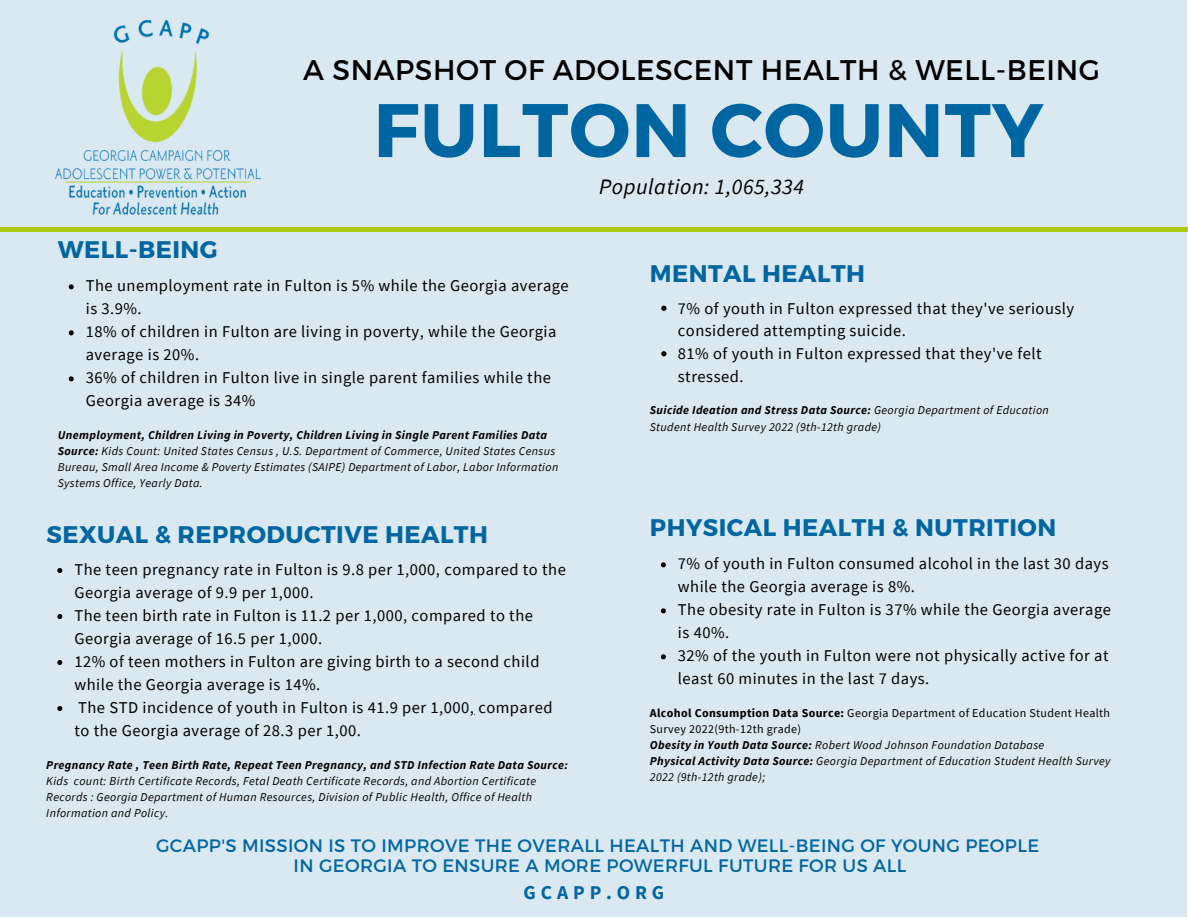
<style>
.page{position:relative;width:1188px;height:918px;background:#fff}
.page>*{position:absolute;margin:0;border:0;box-sizing:border-box;transform-origin:0 0}
.t1{font:700 75.6px "Montserrat";letter-spacing:.015em;color:#0066a1}
.t2{font:28.35px "Montserrat";letter-spacing:.02em;color:#000}
.t3{font:700 24px "Montserrat";letter-spacing:.02em;color:#0066a1}
.t4{font:italic 22.05px "Source Sans Pro";letter-spacing:.025em;color:#000}
.t5{font:700 19.5px "Source Sans Pro";letter-spacing:.25em;color:#0066a1}
.t6{font:18px/19.2px "Montserrat";letter-spacing:.02em;color:#0066a1;text-align:center}
.t7{font:16.5px/23px "Source Sans Pro";letter-spacing:.03em;color:#000}
.t8{font:italic 12px/16px "Source Sans Pro";letter-spacing:.03em;color:#000}
.t9{font:italic 700 12px "Source Sans Pro";letter-spacing:.03em;color:#000}
.s1{font-weight:700}
.s2{font-weight:700;font-style:normal}
.s3{font-style:normal}
</style>
<div class="page">
<div style="left:0;top:0;width:1187px;height:917px;background:#dae8f1"></div>
<img style="left:43px;top:19px;width:225px;height:213px">
<svg style="left:69px;top:284px;width:5px;height:5px"></svg>
<svg style="left:69px;top:330px;width:5px;height:5px"></svg>
<svg style="left:69px;top:376px;width:5px;height:5px"></svg>
<svg style="left:57px;top:568px;width:5px;height:5px"></svg>
<svg style="left:57px;top:614px;width:5px;height:5px"></svg>
<svg style="left:57px;top:660px;width:5px;height:5px"></svg>
<svg style="left:57px;top:706px;width:5px;height:5px"></svg>
<svg style="left:661px;top:306px;width:6px;height:5px"></svg>
<svg style="left:661px;top:351px;width:6px;height:5px"></svg>
<svg style="left:661px;top:562px;width:5px;height:5px"></svg>
<svg style="left:661px;top:608px;width:5px;height:5px"></svg>
<svg style="left:661px;top:654px;width:5px;height:5px"></svg>
<h2 class="t2" style="left:303px;top:51px;width:798px">A SNAPSHOT OF ADOLESCENT HEALTH &amp; WELL-BEING</h2>
<h1 class="t1" style="left:374px;top:81px;width:671px">FULTON COUNTY</h1>
<h3 class="t3" style="left:58px;top:234px;width:161px">WELL-BEING</h3>
<p class="t7" style="left:86px;top:274px;width:485px">The unemployment rate in Fulton is 5% while the Georgia average is 3.9%.<br>18% of children in Fulton are living in poverty, while the Georgia average is 20%.<br>36% of children in Fulton live in single parent families while the Georgia average is 34%</p>
<p class="t8" style="left:58px;top:427px;width:502px"><span class="s1">Unemployment, Children Living in Poverty, Children Living in Single Parent Families Data Source:</span> Kids Count: United States Census , U.S. Department of Commerce, United States Census Bureau, Small Area Income &amp; Poverty Estimates (SAIPE) Department of Labor, Labor Information Systems Office, Yearly Data.</p>
<h3 class="t3" style="left:46px;top:519px;width:443px">SEXUAL &amp; REPRODUCTIVE HEALTH</h3>
<p class="t7" style="left:74px;top:558px;width:493px">The teen pregnancy rate in Fulton is 9.8 per 1,000, compared to the Georgia average of 9.9 per 1,000.<br>The teen birth rate in Fulton is 11.2 per 1,000, compared to the Georgia average of 16.5 per 1,000.<br>12% of teen mothers in Fulton are giving birth to a second child while the Georgia average is 14%.<br>The STD incidence of youth in Fulton is 41.9 per 1,000, compared to the Georgia average of 28.3 per 1,00.</p>
<p class="t9" style="left:46px;top:757px;width:523px">Pregnancy Rate , Teen Birth Rate, Repeat Teen Pregnancy, and STD Infection Rate Data Source:</p>
<p class="t8" style="left:46px;top:773px;width:491px">Kids count: Birth Certificate Records, Fetal Death Certificate Records, and Abortion Certificate<br>Records : Georgia Department of Human Resources, Division of Public Health, Office of Health<br>Information and Policy.</p>
<h3 class="t4" style="left:599px;top:172px;width:206px">Population: 1,065,334</h3>
<h3 class="t3" style="left:650px;top:258px;width:217px">MENTAL HEALTH</h3>
<p class="t7" style="left:678px;top:296px;width:398px">7% of youth in Fulton expressed that they've seriously considered attempting suicide.<br>81% of youth in Fulton expressed that they've felt stressed.</p>
<p class="t8" style="left:650px;top:402px;width:401px;line-height:16.6px"><span class="s1">Suicide Ideation and Stress Data Source:</span> Georgia Department of Education<br>Student Health Survey 2022 (9th-12th grade)</p>
<h3 class="t3" style="left:650px;top:512px;width:408px">PHYSICAL HEALTH &amp; NUTRITION</h3>
<p class="t7" style="left:678px;top:552px;width:435px">7% of youth in Fulton consumed alcohol in the last 30 days while the Georgia average is 8%.<br>The obesity rate in Fulton is 37% while the Georgia average is 40%.<br>32% of the youth in Fulton were not physically active for at least 60 minutes in the last 7 days.</p>
<p class="t8" style="left:650px;top:705px;width:462px"><span class="s2">Alcohol Consumption Data Source:</span> <span class="s3">Georgia Department of Education Student Health Survey 2022(9th-12th grade)<br></span><span class="s1">Obesity in Youth Data Source:</span> Robert Wood Johnson Foundation Database<br><span class="s1">Physical Activity Data Source:</span> Georgia Department of Education Student Health Survey 2022 (9th-12th grade);</p>
<p class="t6" style="left:156px;top:836px;width:885px">GCAPP'S MISSION IS TO IMPROVE THE OVERALL HEALTH AND WELL-BEING OF YOUNG PEOPLE<br>IN GEORGIA TO ENSURE A MORE POWERFUL FUTURE FOR US ALL</p>
<p class="t5" style="left:524px;top:880px;width:142px">GCAPP.ORG</p>
</div>
